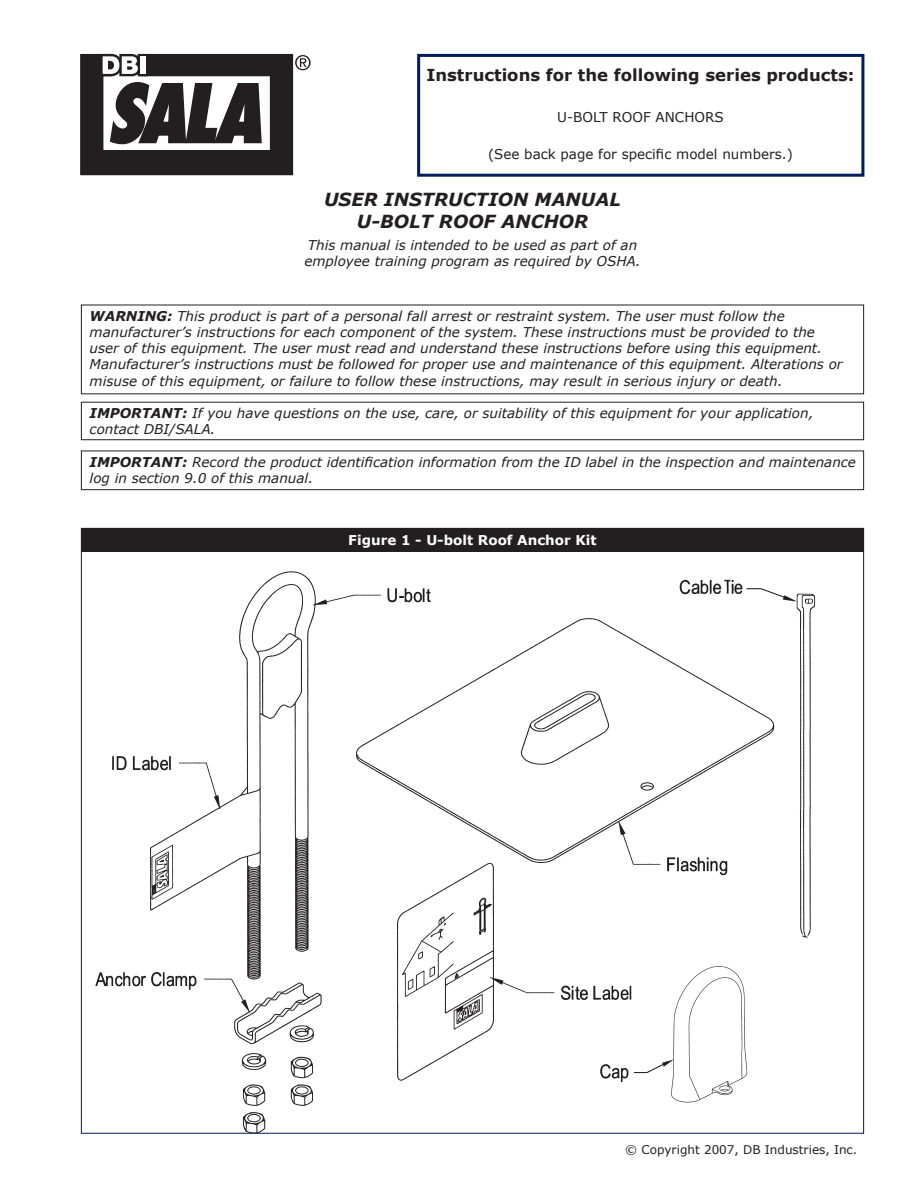
<style>
.page{position:relative;width:918px;height:1188px;background:#fff}
.page>*{position:absolute;margin:0;border:0;box-sizing:border-box;transform-origin:0 0}
.t1{font:italic 700 18px "Verdana";color:#231f20}
.t2{font:700 16.5px "Verdana";color:#231f20}
.Warning-Important_te{font:italic 13.5px/16.2px "Verdana";color:#231f20}
.Description{font:13.5px "Verdana";color:#231f20}
.Figure_Caption{font:700 13.5px "Verdana";color:#fff}
.Section_Head{font:13.5px "Verdana";color:#231f20}
.t3{font:12px "Verdana";color:#231f20}
.s1{font-weight:700}
</style>
<div class="page">
<svg style="left:80px;top:54px;width:231px;height:121px"></svg>
<img style="left:95px;top:571px;width:721px;height:561px">
<div style="left:417px;top:54px;width:447px;height:123px;border:3px solid #011c5a"></div>
<div style="left:81px;top:402px;width:783px;height:38px;border:1px solid #231f20"></div>
<div style="left:81px;top:451px;width:783px;height:39px;border:1px solid #231f20"></div>
<div style="left:81px;top:528px;width:783px;height:24px;background:#231f20"></div>
<p class="t2" style="left:426px;top:65px;width:430px">Instructions for the following series products:</p>
<p class="Section_Head" style="left:557px;top:109px;width:168px">U-Bolt Roof Anchors</p>
<p class="Description" style="left:488px;top:146px;width:306px">(See back page for specific model numbers.)</p>
<p class="t1" style="left:324px;top:188px;width:113px">USER INSTRU</p>
<p class="t1" style="left:463px;top:188px;width:27px">CTION</p>
<p class="t1" style="left:535px;top:188px;width:33px">MANUA</p>
<p class="t1" style="left:609px;top:188px;width:13px">L</p>
<p class="t1" style="left:357px;top:210px;width:217px">U-BOLT ROOF ANCHOR</p>
<p class="Warning-Important_te" style="left:308px;top:236px;width:331px">This manual is intended to be used as part of an</p>
<p class="Warning-Important_te" style="left:304px;top:253px;width:338px">employee training program as required by OSHA.</p>
<p class="Warning-Important_te" style="left:90px;top:307px;width:755px"><span class="s1">WARNING:</span> This product is part of a personal fall arrest or restraint system. The user must follow the manufacturer’s instructions for each component of the system. These instructions must be provided to the user of this equipment. The user must read and understand these instructions before using this equipment.<br>Manufacturer’s instructions must be followed for proper use and maintenance of this equipment. Alterations or misuse of this equipment, or failure to follow these instructions, may result in serious injury or death.</p>
<p class="Warning-Important_te" style="left:90px;top:405px;width:725px"><span class="s1">IMPORTANT:</span> If you have questions on the use, care, or suitability of this equipment for your application, contact DBI/SALA.</p>
<p class="Warning-Important_te" style="left:90px;top:453px;width:768px"><span class="s1">IMPORTANT:</span> Record the product identification information from the ID label in the inspection and maintenance log in section 9.0 of this manual.</p>
<p class="Figure_Caption" style="left:348px;top:532px;width:250px">Figure 1 - U-bolt Roof Anchor Kit</p>
<p class="t3" style="left:625px;top:1142px;width:234px">© Copyright 2007, DB Industries, Inc.</p>
</div>
